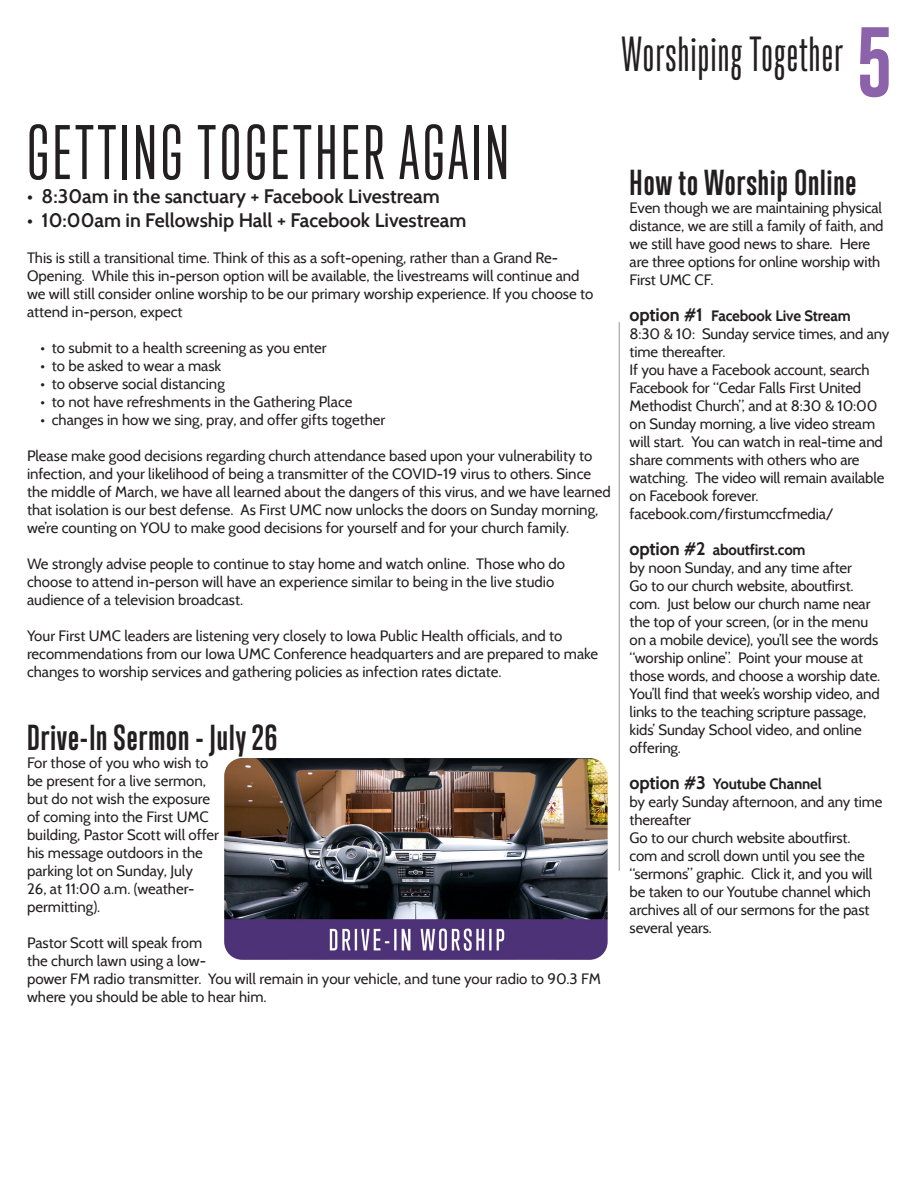
<style>
.page{position:relative;width:918px;height:1188px;background:#fff}
.page>*{position:absolute;margin:0;border:0;box-sizing:border-box;transform-origin:0 0}
.t1{font:72px "Gobold";color:#8c62aa}
.t2{font:70.5px "Trump Gothic Pro";letter-spacing:.05em;color:#231f20}
.t3{font:45px "Trump Gothic Pro";letter-spacing:.03em;color:#231f20}
.t4{font:700 33px "Trump Gothic Pro";letter-spacing:.03em;color:#231f20}
.t5{font:600 19.5px "Cabin";color:#231f20}
.t6{font:15px/18px "Cabin";letter-spacing:-.005em;color:#231f20}
.t7{font:700 15px "Cabin";letter-spacing:-.01em;color:#231f20}
.s1{font-size:18px}
</style>
<div class="page">
<hr style="left:619px;top:322px;width:1px;height:549px;background:#939598">
<img style="left:224px;top:758px;width:384px;height:202px">
<p class="t2" style="left:27px;top:112px;width:483px">GETTING TOGETHER AGAIN</p>
<p class="t5" style="left:27px;top:184px;width:414px">• 8:30am in the sanctuary + Facebook Livestream</p>
<p class="t5" style="left:27px;top:208px;width:441px">• 10:00am in Fellowship Hall + Facebook Livestream</p>
<p class="t6" style="left:27px;top:249px;width:568px">This is still a transitional time. Think of this as a soft-opening, rather than a Grand Re-Opening. While this in-person option will be available, the livestreams will continue and we will still consider online worship to be our primary worship experience. If you choose to attend in-person, expect</p>
<p class="t6" style="left:40px;top:339px;width:288px">• to submit to a health screening as you enter</p>
<p class="t6" style="left:40px;top:357px;width:182px">• to be asked to wear a mask</p>
<p class="t6" style="left:40px;top:375px;width:186px">• to observe social distancing</p>
<p class="t6" style="left:40px;top:393px;width:313px">• to not have refreshments in the Gathering Place</p>
<p class="t6" style="left:40px;top:411px;width:346px">• changes in how we sing, pray, and offer gifts together</p>
<p class="t6" style="left:27px;top:447px;width:585px">Please make good decisions regarding church attendance based upon your vulnerability to infection, and your likelihood of being a transmitter of the COVID-19 virus to others. Since the middle of March, we have all learned about the dangers of this virus, and we have learned that isolation is our best defense. As First UMC now unlocks the doors on Sunday morning, we’re counting on YOU to make good decisions for yourself and for your church family.</p>
<p class="t6" style="left:27px;top:555px;width:540px">We strongly advise people to continue to stay home and watch online. Those who do choose to attend in-person will have an experience similar to being in the live studio audience of a television broadcast.</p>
<p class="t6" style="left:27px;top:627px;width:573px">Your First UMC leaders are listening very closely to Iowa Public Health officials, and to recommendations from our Iowa UMC Conference headquarters and are prepared to make changes to worship services and gathering policies as infection rates dictate.</p>
<p class="t4" style="left:27px;top:717px;width:252px">Drive-In Sermon - July 26</p>
<p class="t6" style="left:27px;top:754px;width:194px">For those of you who wish to be present for a live sermon, but do not wish the exposure of coming into the First UMC building, Pastor Scott will offer his message outdoors in the parking lot on Sunday, July<br>26, at 11:00 a.m. (weather&shy;permitting).</p>
<p class="t6" style="left:27px;top:934px;width:575px">Pastor Scott will speak from<br>the church lawn using a low-<br>power FM radio transmitter. You will remain in your vehicle, and tune your radio to 90.3 FM where you should be able to hear him.</p>
<p class="t3" style="left:622px;top:28px;width:223px">Worshiping Together</p>
<p class="t1" style="left:856px;top:16px;width:39px">5</p>
<p class="t4" style="left:630px;top:162px;width:228px">How to Worship Online</p>
<p class="t6" style="left:630px;top:198px;width:255px">Even though we are maintaining physical distance, we are still a family of faith, and we still have good news to share. Here are three options for online worship with First UMC CF.</p>
<p class="t7" style="left:630px;top:306px;width:223px"><span class="s1">option #1</span> Facebook Live Stream</p>
<p class="t6" style="left:630px;top:324px;width:261px">8:30 &amp; 10: Sunday service times, and any time thereafter.</p>
<p class="t6" style="left:630px;top:360px;width:256px">If you have a Facebook account, search Facebook for “Cedar Falls First United Methodist Church”, and at 8:30 &amp; 10:00 on Sunday morning, a live video stream will start. You can watch in real-time and share comments with others who are watching. The video will remain available on Facebook forever.</p>
<p class="t6" style="left:630px;top:504px;width:206px">facebook.com/firstumccfmedia/</p>
<p class="t7" style="left:630px;top:540px;width:177px"><span class="s1">option #2</span> aboutfirst.com</p>
<p class="t6" style="left:630px;top:558px;width:224px">by noon Sunday, and any time after</p>
<p class="t6" style="left:630px;top:576px;width:252px">Go to our church website, aboutfirst. com. Just below our church name near the top of your screen, (or in the menu on a mobile device), you’ll see the words “worship online”. Point your mouse at those words, and choose a worship date.<br>You’ll find that week’s worship video, and links to the teaching scripture passage, kids’ Sunday School video, and online offering.</p>
<p class="t7" style="left:630px;top:774px;width:194px"><span class="s1">option #3</span> Youtube Channel</p>
<p class="t6" style="left:630px;top:792px;width:254px">by early Sunday afternoon, and any time thereafter</p>
<p class="t6" style="left:630px;top:828px;width:244px">Go to our church website aboutfirst. com and scroll down until you see the “sermons” graphic. Click it, and you will be taken to our Youtube channel which archives all of our sermons for the past several years.</p>
</div>
